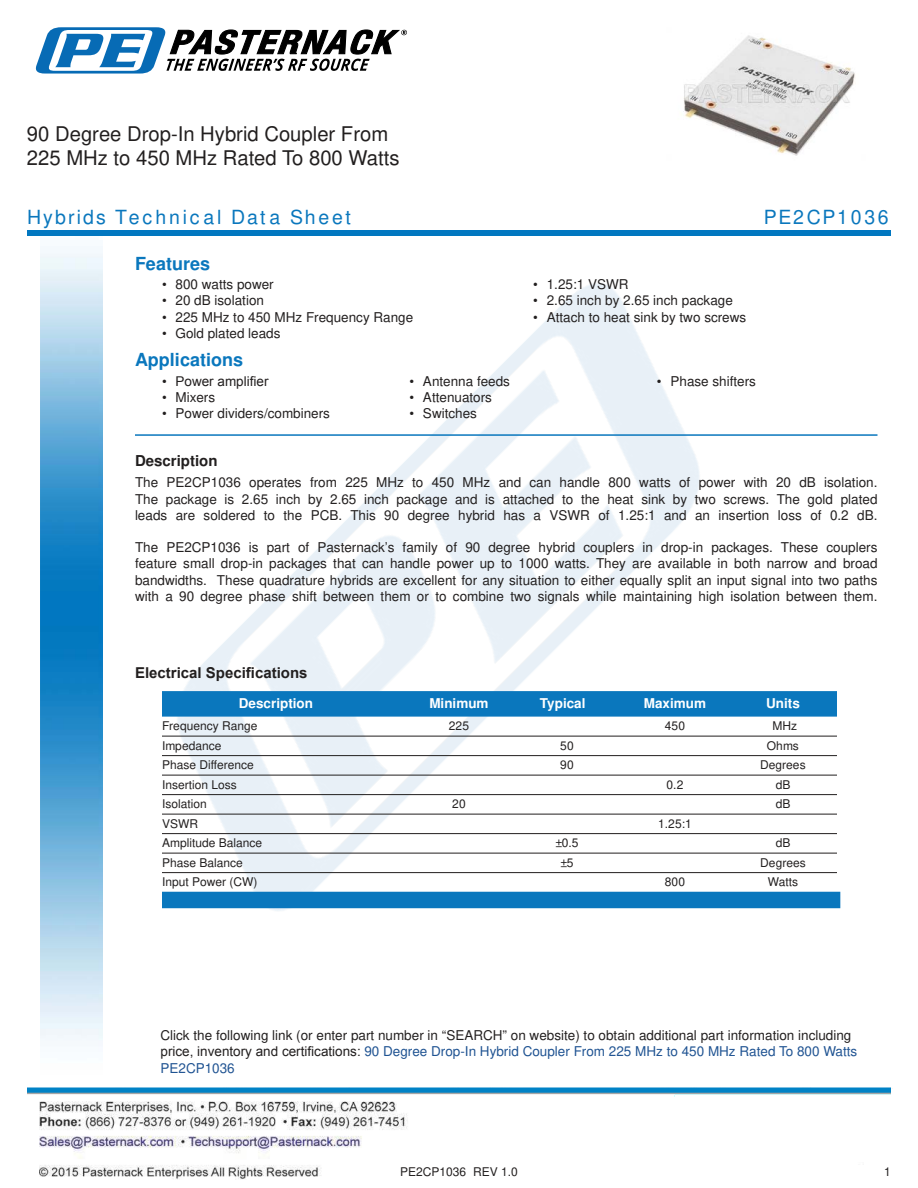
<style>
.page{position:relative;width:918px;height:1188px;background:#fff}
.page>*{position:absolute;margin:0;border:0;box-sizing:border-box;transform-origin:0 0}
.t1{font:20.25px/24.3px "Arial";color:#221f1f}
.t2{font:900 19.5px "Arial";letter-spacing:.14em;color:#0a77bd}
.t3{font:900 19.5px "Arial";letter-spacing:.115em;color:#0a77bd}
.t4{font:700 18px "Arial";color:#0a77bd}
.t5{font:700 15px "Arial";color:#221f1f}
.t6{font:13.5px/16.2px "Arial";color:#221f1f;text-align:justify}
.t7{font:700 13.5px "Arial";color:#fff}
.t8{font:12px "Arial";color:#221f1f}
.s1{color:#1f5392}
</style>
<div class="page">
<img style="left:39px;top:1101px;width:369px;height:79px">
<img style="left:102px;top:246px;width:719px;height:724px">
<img style="left:27px;top:1088px;width:864px;height:9px">
<img style="left:40px;top:246px;width:62px;height:795px">
<svg style="left:35px;top:27px;width:372px;height:47px"></svg>
<div style="left:27px;top:230px;width:864px;height:6px;background:#0177c0"></div>
<hr style="left:135px;top:434px;width:743px;height:2px;background:#0a77bd">
<div style="left:162px;top:691px;width:675px;height:26px;background:#0a77bd"></div>
<hr style="left:162px;top:736px;width:675px;height:1px;background:#221f1f">
<hr style="left:162px;top:755px;width:675px;height:1px;background:#221f1f">
<hr style="left:162px;top:775px;width:675px;height:1px;background:#221f1f">
<hr style="left:162px;top:794px;width:675px;height:1px;background:#221f1f">
<hr style="left:162px;top:814px;width:675px;height:1px;background:#221f1f">
<hr style="left:162px;top:833px;width:675px;height:1px;background:#221f1f">
<hr style="left:162px;top:853px;width:675px;height:1px;background:#221f1f">
<hr style="left:162px;top:872px;width:675px;height:1px;background:#221f1f">
<div style="left:162px;top:892px;width:678px;height:16px;background:#0a77bd"></div>
<img style="left:683px;top:35px;width:172px;height:121px">
<h1 class="t1" style="left:27px;top:123px;width:374px">90 Degree Drop-In Hybrid Coupler From<br>225 MHz to 450 MHz Rated To 800 Watts</h1>
<h2 class="t2" style="left:27px;top:209px;width:326px">Hybrids Technical Data Sheet</h2>
<h3 class="t4" style="left:135px;top:256px;width:77px">Features</h3>
<p class="t6" style="left:162px;top:278px;width:113px">• 800 watts power</p>
<p class="t6" style="left:162px;top:294px;width:104px">• 20 dB isolation</p>
<p class="t6" style="left:162px;top:310px;width:253px">• 225 MHz to 450 MHz Frequency Range</p>
<p class="t6" style="left:162px;top:326px;width:120px">• Gold plated leads</p>
<h3 class="t4" style="left:135px;top:353px;width:110px">Applications</h3>
<p class="t6" style="left:162px;top:374px;width:108px">• Power ampli昀椀er</p>
<p class="t6" style="left:162px;top:390px;width:55px">• Mixers</p>
<p class="t6" style="left:162px;top:406px;width:170px">• Power dividers/combiners</p>
<p class="t6" style="left:409px;top:374px;width:102px">• Antenna feeds</p>
<p class="t6" style="left:409px;top:390px;width:84px">• Attenuators</p>
<p class="t6" style="left:409px;top:406px;width:69px">• Switches</p>
<h2 class="t3" style="left:764px;top:209px;width:126px">PE2CP1036</h2>
<p class="t6" style="left:533px;top:278px;width:97px">• 1.25:1 VSWR</p>
<p class="t6" style="left:533px;top:294px;width:201px">• 2.65 inch by 2.65 inch package</p>
<p class="t6" style="left:533px;top:310px;width:215px">• Attach to heat sink by two screws</p>
<p class="t6" style="left:657px;top:374px;width:101px">• Phase shifters</p>
<p class="t5" style="left:135px;top:455px;width:84px">Description</p>
<p class="t6" style="left:135px;top:476px;width:744px">The PE2CP1036 operates from 225 MHz to 450 MHz and can handle 800 watts of power with 20 dB isolation.<br>The package is 2.65 inch by 2.65 inch package and is attached to the heat sink by two screws. The gold plated leads are soldered to the PCB. This 90 degree hybrid has a VSWR of 1.25:1 and an insertion loss of 0.2 dB.</p>
<p class="t6" style="left:135px;top:541px;width:744px">The PE2CP1036 is part of Pasternack’s family of 90 degree hybrid couplers in drop-in packages. These couplers feature small drop-in packages that can handle power up to 1000 watts. They are available in both narrow and broad bandwidths. These quadrature hybrids are excellent for any situation to either equally split an input signal into two paths with a 90 degree phase shift between them or to combine two signals while maintaining high isolation between them.</p>
<p class="t5" style="left:135px;top:663px;width:174px">Electrical Speci昀椀cations</p>
<p class="t7" style="left:239px;top:698px;width:76px">Description</p>
<p class="t7" style="left:429px;top:698px;width:61px">Minimum</p>
<p class="t7" style="left:540px;top:698px;width:47px">Typical</p>
<p class="t7" style="left:644px;top:698px;width:64px">Maximum</p>
<p class="t7" style="left:766px;top:698px;width:35px">Units</p>
<p class="t8" style="left:162px;top:721px;width:97px">Frequency Range</p>
<p class="t8" style="left:449px;top:721px;width:22px">225</p>
<p class="t8" style="left:665px;top:721px;width:22px">450</p>
<p class="t8" style="left:772px;top:721px;width:26px">MHz</p>
<p class="t8" style="left:162px;top:741px;width:61px">Impedance</p>
<p class="t8" style="left:560px;top:741px;width:15px">50</p>
<p class="t8" style="left:767px;top:741px;width:34px">Ohms</p>
<p class="t8" style="left:162px;top:760px;width:93px">Phase Difference</p>
<p class="t8" style="left:560px;top:760px;width:15px">90</p>
<p class="t8" style="left:760px;top:760px;width:47px">Degrees</p>
<p class="t8" style="left:162px;top:780px;width:76px">Insertion Loss</p>
<p class="t8" style="left:667px;top:780px;width:18px">0.2</p>
<p class="t8" style="left:776px;top:780px;width:16px">dB</p>
<p class="t8" style="left:162px;top:799px;width:46px">Isolation</p>
<p class="t8" style="left:452px;top:799px;width:15px">20</p>
<p class="t8" style="left:776px;top:799px;width:16px">dB</p>
<p class="t8" style="left:162px;top:819px;width:37px">VSWR</p>
<p class="t8" style="left:658px;top:819px;width:35px">1.25:1</p>
<p class="t8" style="left:162px;top:838px;width:102px">Amplitude Balance</p>
<p class="t8" style="left:555px;top:838px;width:25px">±0.5</p>
<p class="t8" style="left:776px;top:838px;width:16px">dB</p>
<p class="t8" style="left:162px;top:858px;width:82px">Phase Balance</p>
<p class="t8" style="left:560px;top:858px;width:15px">±5</p>
<p class="t8" style="left:760px;top:858px;width:47px">Degrees</p>
<p class="t8" style="left:162px;top:877px;width:97px">Input Power (CW)</p>
<p class="t8" style="left:665px;top:877px;width:22px">800</p>
<p class="t8" style="left:768px;top:877px;width:32px">Watts</p>
<p class="t6" style="left:160px;top:1029px;width:698px;text-align:left">Click the following link (or enter part number in “SEARCH” on website) to obtain additional part information including price, inventory and certi昀椀cations: <span class="s1">90 Degree Drop-In Hybrid Coupler From 225 MHz to 450 MHz Rated To 800 Watts<br>PE2CP1036</span></p>
<p class="t8" style="left:400px;top:1167px;width:119px">PE2CP1036 REV 1.0</p>
<p class="t8" style="left:884px;top:1167px;width:8px">1</p>
</div>
